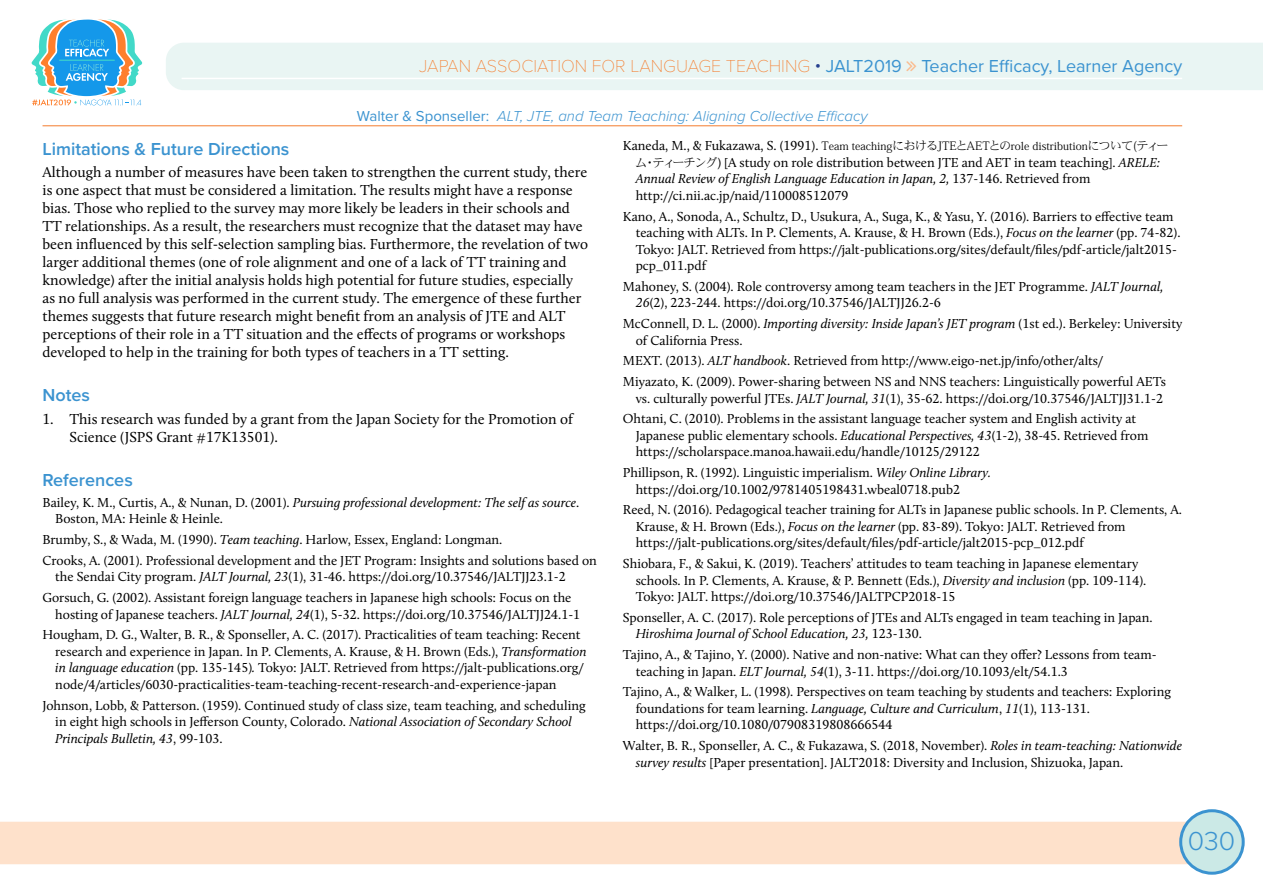
<style>
.page{position:relative;width:1263px;height:893px;background:#fff}
.page>*{position:absolute;margin:0;border:0;box-sizing:border-box;transform-origin:0 0}
.t1{font:300 27px "Proxima Nova";color:#3b93d0}
.t2{font:18px "Proxima Nova";color:#3b93d0}
.t3{font:600 18px "Proxima Nova";color:#3b93d0}
.t4{font:15px/18px "Calluna";color:#000}
.t5{font:italic 300 15px "Proxima Nova";color:#3b93d0}
.t6{font:13.5px/16.5px "Calluna";color:#000}
.t7{font:12px "Heisei Min Std W3";color:#000}
.s1{font-family:"Proxima Nova T";font-weight:100;color:#f57d2e}
.s2{font-weight:300;color:#25408f}
.s3{font-weight:400;font-style:normal}
.s4{font-style:italic}
.s5{font-family:"Calluna";font-size:13.5px}
.s6{font-family:"Heisei Min Std W3";font-size:12px}
</style>
<div class="page">
<div style="left:0;top:822px;width:1190px;height:42px;background:#fee1cb"></div>
<div style="left:1181px;top:811px;width:62px;height:62px;background:#cbe9e6;border-radius:50%"></div>
<div style="left:1179px;top:809px;width:66px;height:66px;border:3px solid #3b93d0;border-radius:50%"></div>
<svg style="left:31px;top:19px;width:112px;height:87px"></svg>
<div style="left:166px;top:43px;width:1097px;height:47px;background:#e9f5f3"></div>
<hr style="left:182px;top:78px;width:1000px;height:1px;background:#fff">
<hr style="left:43px;top:126px;width:1139px;height:1px;background:#f57d2e">
<svg style="left:907px;top:61px;width:9px;height:10px"></svg>
<h2 class="t2" style="left:419px;top:52px;width:764px"><span class="s1">JAPAN ASSOCIATION FOR LANGUAGE TEACHING</span> <span class="s2">•</span> JALT2019 Teacher Efficacy, Learner Agency</h2>
<p class="t5" style="left:357px;top:105px;width:512px"><span class="s3">Walter &amp; Sponseller:</span> ALT, JTE, and Team Teaching: Aligning Collective Efficacy</p>
<h2 class="t3" style="left:43px;top:135px;width:248px">Limitations &amp; Future Directions</h2>
<p class="t4" style="left:43px;top:163px;width:547px">Although a number of measures have been taken to strengthen the current study, there is one aspect that must be considered a limitation. The results might have a response bias. Those who replied to the survey may more likely be leaders in their schools and TT relationships. As a result, the researchers must recognize that the dataset may have been influenced by this self-selection sampling bias. Furthermore, the revelation of two larger additional themes (one of role alignment and one of a lack of TT training and knowledge) after the initial analysis holds high potential for future studies, especially as no full analysis was performed in the current study. The emergence of these further themes suggests that future research might benefit from an analysis of JTE and ALT perceptions of their role in a TT situation and the effects of programs or workshops developed to help in the training for both types of teachers in a TT setting.</p>
<h2 class="t3" style="left:43px;top:382px;width:49px">Notes</h2>
<p class="t4" style="left:70px;top:409px;width:505px;text-indent:-27px">1. This research was funded by a grant from the Japan Society for the Promotion of<br>Science (JSPS Grant #17K13501).</p>
<h2 class="t3" style="left:43px;top:467px;width:92px">References</h2>
<p class="t6" style="left:55px;top:494px;width:526px;text-indent:-13px">Bailey, K. M., Curtis, A., &amp; Nunan, D. (2001). <span class="s4">Pursuing professional development: The self as source</span>.<br>Boston, MA: Heinle &amp; Heinle.</p>
<p class="t6" style="left:43px;top:529px;width:556px;line-height:20.7px">Brumby, S., &amp; Wada, M. (1990). <span class="s4">Team teaching</span>. Harlow, Essex, England: Longman.<br>Crooks, A. (2001). Professional development and the JET Program: Insights and solutions based on</p>
<p class="t6" style="left:43px;top:566px;width:530px;line-height:20.7px;text-align:center">the Sendai City program. <span class="s4">JALT Journal, 23</span>(1), 31-46. https://doi.org/10.37546/JALTJJ23.1-2<br>Gorsuch, G. (2002). Assistant foreign language teachers in Japanese high schools: Focus on the</p>
<p class="t6" style="left:43px;top:604px;width:540px;line-height:20.7px;text-align:right">hosting of Japanese teachers. <span class="s4">JALT Journal, 24</span>(1), 5-32. https://doi.org/10.37546/JALTJJ24.1-1<br>Hougham, D. G., Walter, B. R., &amp; Sponseller, A. C. (2017). Practicalities of team teaching: Recent</p>
<p class="t6" style="left:55px;top:643px;width:533px">research and experience in Japan. In P. Clements, A. Krause, &amp; H. Brown (Eds.), <span class="s4">Transformation in language education</span> (pp. 135-145)<span class="s4">.</span> Tokyo: JALT. Retrieved from https://jalt-publications.org/ node/4/articles/6030-practicalities-team-teaching-recent-research-and-experience-japan</p>
<p class="t6" style="left:55px;top:697px;width:532px;text-indent:-13px">Johnson, Lobb, &amp; Patterson. (1959). Continued study of class size, team teaching, and scheduling in eight high schools in Jefferson County, Colorado. <span class="s4">National Association of Secondary School<br>Principals Bulletin, 43</span>, 99-103.</p>
<p class="t7" style="left:623px;top:138px;width:547px"><span class="s5">Kaneda, M., &amp; Fukazawa, S. (1991).</span> Team teachingにおけるJTEとAETとのrole distributionについて(ティー</p>
<p class="t6" style="left:635px;top:154px;width:527px"><span class="s6">ム・ティーチング</span>) [A study on role distribution between JTE and AET in team teaching]. <span class="s4">ARELE:<br>Annual Review of English Language Education in Japan, 2,</span> 137-146. Retrieved from http://ci.nii.ac.jp/naid/110008512079</p>
<p class="t6" style="left:636px;top:208px;width:546px;text-indent:-13px">Kano, A., Sonoda, A., Schultz, D., Usukura, A., Suga, K., &amp; Yasu, Y. (2016). Barriers to effective team teaching with ALTs. In P. Clements, A. Krause, &amp; H. Brown (Eds.), <span class="s4">Focus on the learner</span> (pp. 74-82).<br>Tokyo: JALT. Retrieved from https://jalt-publications.org/sites/default/files/pdf-article/jalt2015- pcp_011.pdf</p>
<p class="t6" style="left:636px;top:278px;width:529px;text-indent:-13px">Mahoney, S. (2004). Role controversy among team teachers in the JET Programme. <span class="s4">JALT Journal,<br>26</span>(2), 223-244. https://doi.org/10.37546/JALTJJ26.2-6</p>
<p class="t6" style="left:636px;top:315px;width:548px;text-indent:-13px">McConnell, D. L. (2000). <span class="s4">Importing diversity: Inside Japan’s JET program</span> (1st ed.). Berkeley: University of California Press.</p>
<p class="t6" style="left:623px;top:350px;width:544px;line-height:20.7px">MEXT. (2013). <span class="s4">ALT handbook</span>. Retrieved from http://www.eigo-net.jp/info/other/alts/<br>Miyazato, K. (2009). Power-sharing between NS and NNS teachers: Linguistically powerful AETs</p>
<p class="t6" style="left:623px;top:388px;width:541px;line-height:20.7px;text-indent:13px">vs. culturally powerful JTEs. <span class="s4">JALT Journal, 31</span>(1), 35-62. https://doi.org/10.37546/JALTJJ31.1-2<br>Ohtani, C. (2010). Problems in the assistant language teacher system and English activity at</p>
<p class="t6" style="left:636px;top:427px;width:514px">Japanese public elementary schools. <span class="s4">Educational Perspectives, 43</span>(1-2), 38-45. Retrieved from https://scholarspace.manoa.hawaii.edu/handle/10125/29122</p>
<p class="t6" style="left:636px;top:464px;width:357px;text-indent:-13px">Phillipson, R. (1992). Linguistic imperialism. <span class="s4">Wiley Online Library. </span>https://doi.org/10.1002/9781405198431.wbeal0718.pub2</p>
<p class="t6" style="left:636px;top:502px;width:548px;text-indent:-13px">Reed, N. (2016). Pedagogical teacher training for ALTs in Japanese public schools. In P. Clements, A.<br>Krause, &amp; H. Brown (Eds.), <span class="s4">Focus on the learner</span> (pp. 83-89). Tokyo: JALT. Retrieved from https://jalt-publications.org/sites/default/files/pdf-article/jalt2015-pcp_012.pdf</p>
<p class="t6" style="left:636px;top:555px;width:512px;text-indent:-13px">Shiobara, F., &amp; Sakui, K. (2019). Teachers’ attitudes to team teaching in Japanese elementary schools. In P. Clements, A. Krause, &amp; P. Bennett (Eds.), <span class="s4">Diversity and inclusion</span> (pp. 109-114).<br>Tokyo: JALT. https://doi.org/10.37546/JALTPCP2018-15</p>
<p class="t6" style="left:636px;top:609px;width:518px;text-indent:-13px">Sponseller, A. C. (2017). Role perceptions of JTEs and ALTs engaged in team teaching in Japan.<br><span class="s4">Hiroshima Journal of School Education, 23,</span> 123-130.</p>
<p class="t6" style="left:636px;top:646px;width:522px;text-indent:-13px">Tajino, A., &amp; Tajino, Y. (2000). Native and non-native: What can they offer? Lessons from team&shy;teaching in Japan. <span class="s4">ELT Journal, 54</span>(1), 3-11. https://doi.org/10.1093/elt/54.1.3</p>
<p class="t6" style="left:636px;top:683px;width:537px;text-indent:-13px">Tajino, A., &amp; Walker, L. (1998). Perspectives on team teaching by students and teachers: Exploring foundations for team learning. <span class="s4">Language, Culture and Curriculum</span>, <span class="s4">11</span>(1), 113-131. https://doi.org/10.1080/07908319808666544</p>
<p class="t6" style="left:636px;top:737px;width:548px;text-indent:-13px">Walter, B. R., Sponseller, A. C., &amp; Fukazawa, S. (2018, November). <span class="s4">Roles in team-teaching: Nationwide survey results</span> [Paper presentation]. JALT2018: Diversity and Inclusion, Shizuoka, Japan.</p>
<h1 class="t1" style="left:1188px;top:820px;width:49px">030</h1>
</div>
